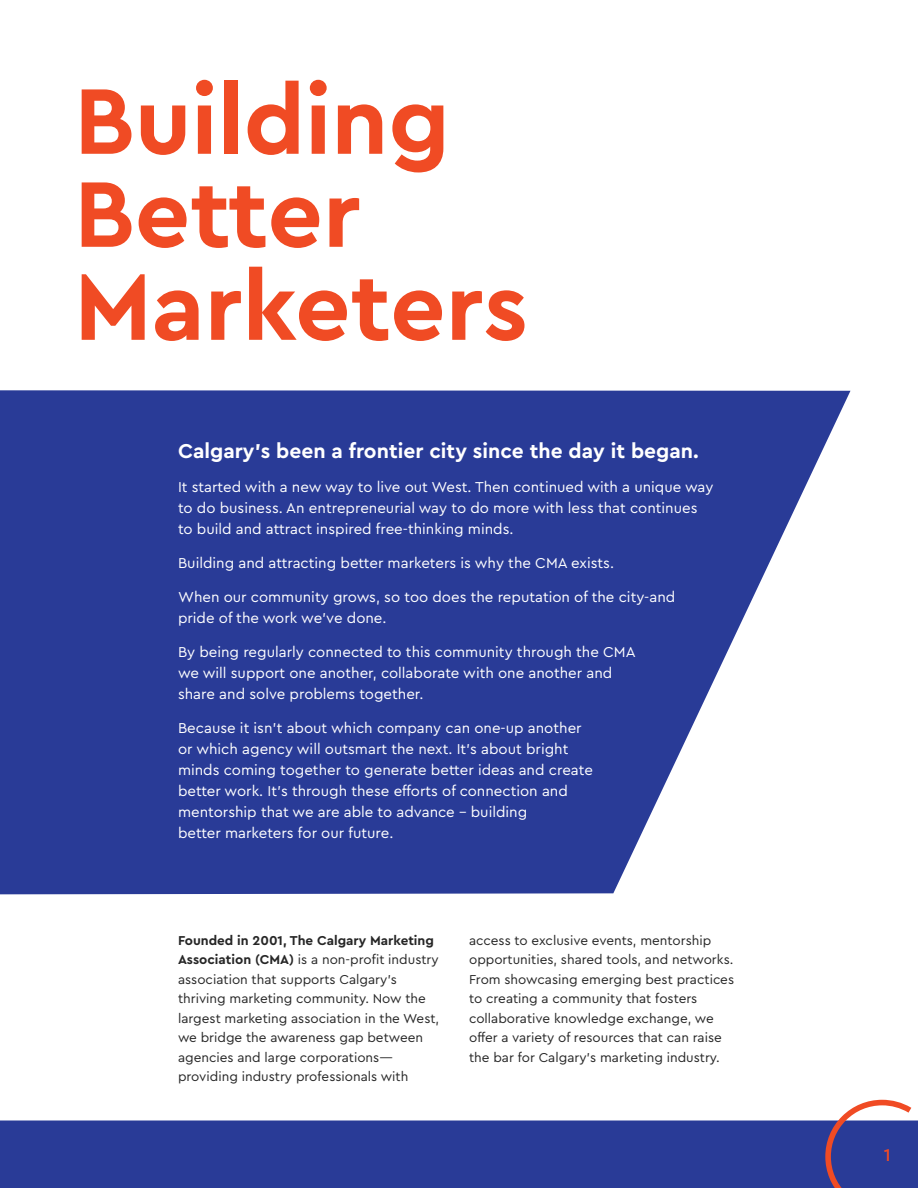
<style>
.page{position:relative;width:918px;height:1188px;background:#fff}
.page>*{position:absolute;margin:0;border:0;box-sizing:border-box;transform-origin:0 0}
.t1{font:700 97.5px/93px "Cera PRO";color:#f04b24}
.t2{font:700 21px "Cera PRO";color:#fff}
.t3{font:500 18px "Cera Pro";color:#f04b24}
.t4{font:15px/21px "Cera PRO";color:#fff}
.t5{font:13.5px/19.5px "Cera PRO";color:#262626}
.s1{font-weight:700}
</style>
<div class="page">
<div style="left:0;top:1120px;width:918px;height:68px;background:#293b97"></div>
<svg style="left:825px;top:1100px;width:86px;height:88px"></svg>
<svg style="left:0;top:390px;width:850px;height:504px;fill:#293b97"></svg>
<h1 class="t1" style="left:74px;top:70px;width:455px">Building<br>Better<br>Marketers</h1>
<h2 class="t2" style="left:178px;top:437px;width:522px">Calgary’s been a frontier city since the day it began.</h2>
<p class="t4" style="left:178px;top:476px;width:537px">It started with a new way to live out West. Then continued with a unique way to do business. An entrepreneurial way to do more with less that continues to build and attract inspired free-thinking minds.</p>
<p class="t4" style="left:178px;top:552px;width:438px">Building and attracting better marketers is why the CMA exists.</p>
<p class="t4" style="left:178px;top:586px;width:499px">When our community grows, so too does the reputation of the city-and pride of the work we’ve done.</p>
<p class="t4" style="left:178px;top:641px;width:459px">By being regularly connected to this community through the CMA we will support one another, collaborate with one another and share and solve problems together.</p>
<p class="t4" style="left:178px;top:716px;width:416px">Because it isn’t about which company can one-up another or which agency will outsmart the next. It’s about bright minds coming together to generate better ideas and create better work. It’s through these efforts of connection and mentorship that we are able to advance - building<br>better marketers for our future.</p>
<p class="t5" style="left:178px;top:930px;width:263px"><span class="s1">Founded in 2001, The Calgary Marketing Association (CMA)</span> is a non-profit industry association that supports Calgary’s thriving marketing community. Now the largest marketing association in the West, we bridge the awareness gap between agencies and large corporations— providing industry professionals with</p>
<p class="t5" style="left:469px;top:930px;width:267px">access to exclusive events, mentorship opportunities, shared tools, and networks.<br>From showcasing emerging best practices to creating a community that fosters collaborative knowledge exchange, we offer a variety of resources that can raise the bar for Calgary’s marketing industry.</p>
<p class="t3" style="left:884px;top:1143px;width:9px">1</p>
</div>
